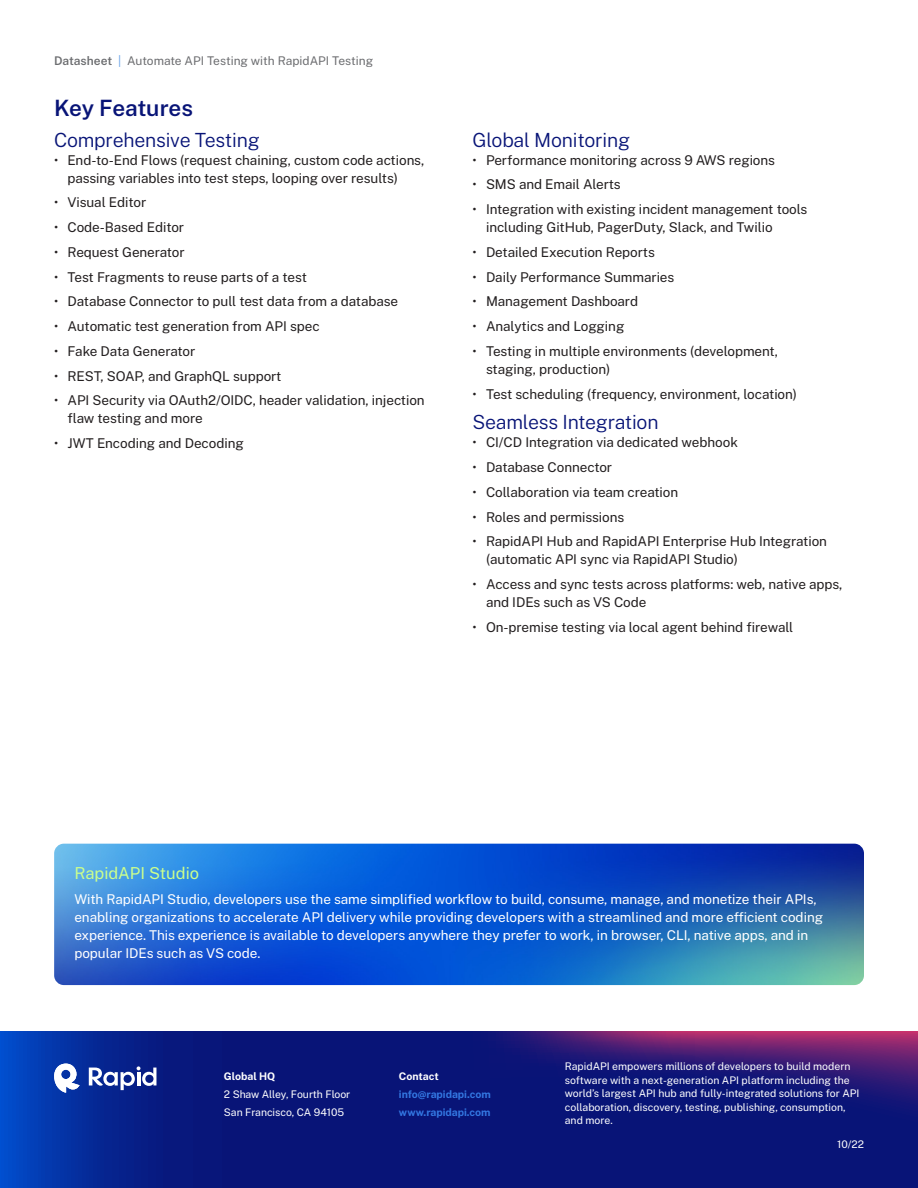
<style>
.page{position:relative;width:918px;height:1188px;background:#fff}
.page>*{position:absolute;margin:0;border:0;box-sizing:border-box;transform-origin:0 0}
.H1_span{font:600 22.5px "Public Sans";letter-spacing:-.005em;color:#081477}
.t1{font:300 19.5px "Public Sans";letter-spacing:-.01em;color:#081477}
.t2{font:16.5px "Public Sans";color:#cbff8d}
.t3{font:13.5px/18px "Public Sans";letter-spacing:-.005em;color:#231f20}
.Body_text_9_12{font:13.5px/18px "Public Sans";letter-spacing:-.005em;color:#fff}
.t4{font:12px "Public Sans";color:#6c6d70}
.t5{font:10.5px/13.5px "Public Sans";color:#fff}
.t6{font:700 10.5px/18px "Public Sans";letter-spacing:-.005em;color:#3377e1}
.t7{font:700 10.5px "Public Sans";color:#fff}
.s1{font-weight:600}
.s2{color:#6ea6e8}
</style>
<div class="page">
<svg style="left:0;top:1032px;width:918px;height:156px;background:#101a7d"></svg>
<svg style="left:54px;top:1064px;width:26px;height:29px"></svg>
<svg style="left:89px;top:1066px;width:67px;height:24px"></svg>
<img style="left:54px;top:844px;width:810px;height:141px">
<p class="t4" style="left:54px;top:53px;width:321px"><span class="s1">Datasheet</span> <span class="s2">|</span> Automate API Testing with RapidAPI Testing</p>
<p class="H1_span" style="left:54px;top:92px;width:141px">Key Features</p>
<h2 class="t1" style="left:54px;top:126px;width:207px">Comprehensive Testing</h2>
<p class="t3" style="left:68px;top:150px;width:358px;text-indent:-14px">• End-to-End Flows (request chaining, custom code actions, passing variables into test steps, looping over results)</p>
<p class="t3" style="left:54px;top:193px;width:94px">• Visual Editor</p>
<p class="t3" style="left:54px;top:218px;width:132px">• Code-Based Editor</p>
<p class="t3" style="left:54px;top:242px;width:132px">• Request Generator</p>
<p class="t3" style="left:54px;top:267px;width:254px">• Test Fragments to reuse parts of a test</p>
<p class="t3" style="left:54px;top:292px;width:346px">• Database Connector to pull test data from a database</p>
<p class="t3" style="left:54px;top:317px;width:267px">• Automatic test generation from API spec</p>
<p class="t3" style="left:54px;top:341px;width:143px">• Fake Data Generator</p>
<p class="t3" style="left:54px;top:366px;width:229px">• REST, SOAP, and GraphQL support</p>
<p class="t3" style="left:68px;top:391px;width:359px;text-indent:-14px">• API Security via OAuth2/OIDC, header validation, injection flaw testing and more</p>
<p class="t3" style="left:54px;top:434px;width:191px">• JWT Encoding and Decoding</p>
<h2 class="t1" style="left:472px;top:126px;width:159px">Global Monitoring</h2>
<p class="t3" style="left:472px;top:150px;width:304px">• Performance monitoring across 9 AWS regions</p>
<p class="t3" style="left:472px;top:175px;width:150px">• SMS and Email Alerts</p>
<p class="t3" style="left:486px;top:200px;width:323px;text-indent:-14px">• Integration with existing incident management tools including GitHub, PagerDuty, Slack, and Twilio</p>
<p class="t3" style="left:472px;top:242px;width:184px">• Detailed Execution Reports</p>
<p class="t3" style="left:472px;top:267px;width:203px">• Daily Performance Summaries</p>
<p class="t3" style="left:472px;top:292px;width:167px">• Management Dashboard</p>
<p class="t3" style="left:472px;top:317px;width:153px">• Analytics and Logging</p>
<p class="t3" style="left:486px;top:341px;width:294px;text-indent:-14px">• Testing in multiple environments (development, staging, production)</p>
<p class="t3" style="left:472px;top:384px;width:326px">• Test scheduling (frequency, environment, location)</p>
<h2 class="t1" style="left:472px;top:409px;width:188px">Seamless Integration</h2>
<p class="t3" style="left:472px;top:433px;width:267px">• CI/CD Integration via dedicated webhook</p>
<p class="t3" style="left:472px;top:458px;width:141px">• Database Connector</p>
<p class="t3" style="left:472px;top:482px;width:207px">• Collaboration via team creation</p>
<p class="t3" style="left:472px;top:507px;width:153px">• Roles and permissions</p>
<p class="t3" style="left:486px;top:532px;width:343px;text-indent:-14px">• RapidAPI Hub and RapidAPI Enterprise Hub Integration (automatic API sync via RapidAPI Studio)</p>
<p class="t3" style="left:486px;top:575px;width:358px;text-indent:-14px">• Access and sync tests across platforms: web, native apps, and IDEs such as VS Code</p>
<p class="t3" style="left:472px;top:617px;width:322px">• On-premise testing via local agent behind firewall</p>
<h3 class="t2" style="left:74px;top:862px;width:126px">RapidAPI Studio</h3>
<p class="Body_text_9_12" style="left:74px;top:890px;width:750px">With RapidAPI Studio, developers use the same simplified workflow to build, consume, manage, and monetize their APIs, enabling organizations to accelerate API delivery while providing developers with a streamlined and more efficient coding experience. This experience is available to developers anywhere they prefer to work, in browser, CLI, native apps, and in popular IDEs such as VS code.</p>
<p class="t7" style="left:224px;top:1068px;width:53px">Global HQ</p>
<p class="t5" style="left:224px;top:1085px;width:128px;line-height:18px">2 Shaw Alley, Fourth Floor<br>San Francisco, CA 94105</p>
<p class="t7" style="left:399px;top:1068px;width:41px">Contact</p>
<p class="t6" style="left:399px;top:1084px;width:93px">info@rapidapi.com www.rapidapi.com</p>
<p class="t5" style="left:565px;top:1059px;width:296px">RapidAPI empowers millions of developers to build modern software with a next-generation API platform including the world’s largest API hub and fully-integrated solutions for API collaboration, discovery, testing, publishing, consumption, and more.</p>
<p class="t5" style="left:837px;top:1136px;width:28px">10/22</p>
</div>
